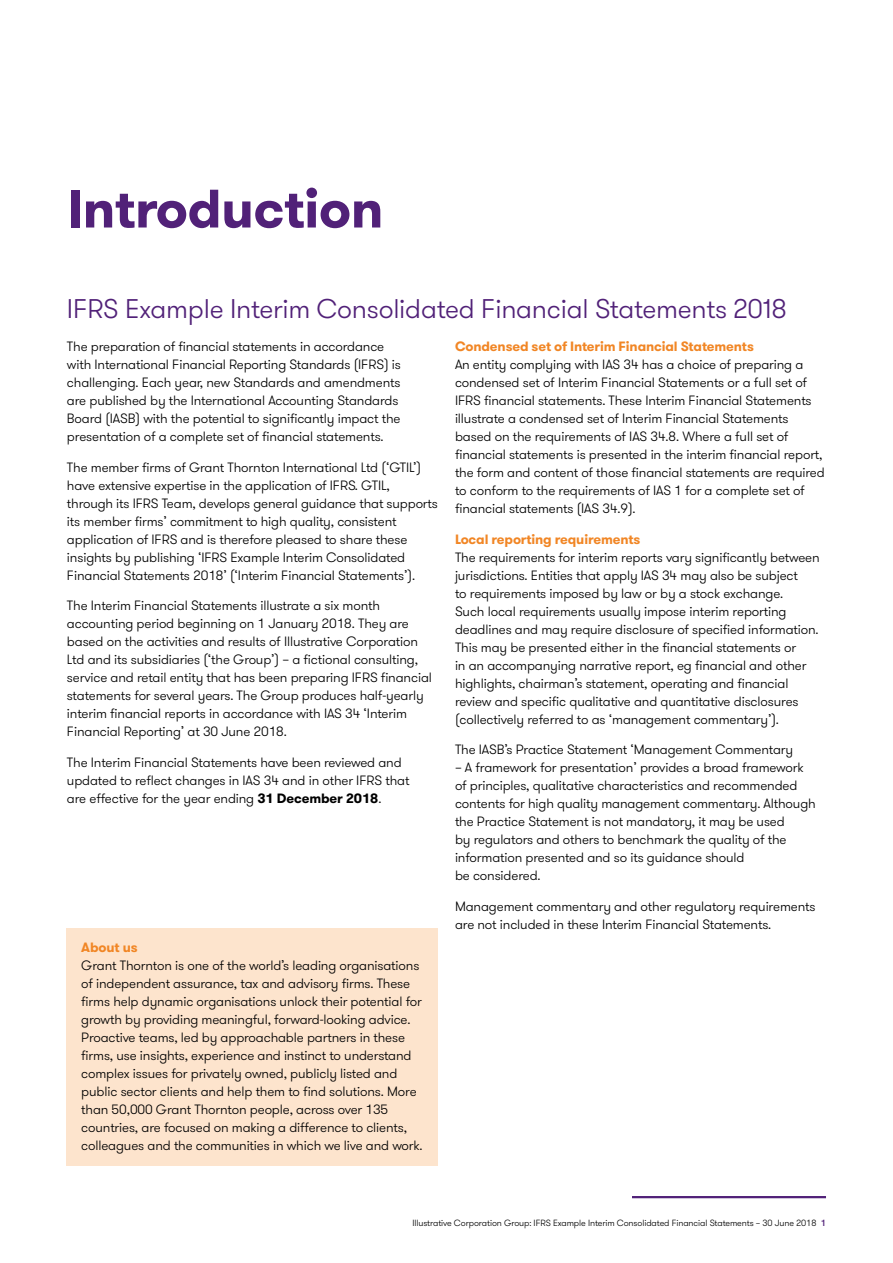
<style>
.page{position:relative;width:893px;height:1263px;background:#fff}
.page>*{position:absolute;margin:0;border:0;box-sizing:border-box;transform-origin:0 0}
.t1{font:700 54px "GT Walsheim Pro";letter-spacing:-.01em;color:#512178}
.t2{font:300 27px "GT Walsheim Pro";letter-spacing:-.01em;color:#512178}
.t3{font:300 13.5px/18px "GT Walsheim Pro";letter-spacing:-.01em;color:#000}
.t4{font:700 13.5px "GT Walsheim Pro";letter-spacing:-.01em;color:#f18625}
.t5{font:300 9px "GT Walsheim Pro";letter-spacing:-.01em;color:#000}
.s1{font-weight:700}
.s2{font-weight:500;color:#512178}
</style>
<div class="page">
<hr style="left:632px;top:1196px;width:194px;height:2px;background:#512178">
<div style="left:67px;top:928px;width:371px;height:237px;background:#fde4cd"></div>
<h1 class="t1" style="left:67px;top:173px;width:318px">Introduction</h1>
<h2 class="t2" style="left:67px;top:292px;width:721px">IFRS Example Interim Consolidated Financial Statements 2018</h2>
<p class="t3" style="left:67px;top:338px;width:335px">The preparation of financial statements in accordance with International Financial Reporting Standards (IFRS) is challenging. Each year, new Standards and amendments are published by the International Accounting Standards Board (IASB) with the potential to significantly impact the presentation of a complete set of financial statements.</p>
<p class="t3" style="left:67px;top:458px;width:372px">The member firms of Grant Thornton International Ltd (‘GTIL’) have extensive expertise in the application of IFRS. GTIL, through its IFRS Team, develops general guidance that supports its member firms’ commitment to high quality, consistent application of IFRS and is therefore pleased to share these insights by publishing ‘IFRS Example Interim Consolidated Financial Statements 2018’ (‘Interim Financial Statements’).</p>
<p class="t3" style="left:67px;top:597px;width:366px">The Interim Financial Statements illustrate a six month accounting period beginning on 1 January 2018. They are based on the activities and results of Illustrative Corporation Ltd and its subsidiaries (‘the Group’) – a fictional consulting, service and retail entity that has been preparing IFRS financial statements for several years. The Group produces half-yearly interim financial reports in accordance with IAS 34 ‘Interim Financial Reporting’ at 30 June 2018.</p>
<p class="t3" style="left:67px;top:754px;width:344px">The Interim Financial Statements have been reviewed and updated to reflect changes in IAS 34 and in other IFRS that are effective for the year ending <span class="s1">31 December 2018</span>.</p>
<p class="t4" style="left:455px;top:337px;width:300px">Condensed set of Interim Financial Statements</p>
<p class="t3" style="left:455px;top:355px;width:371px">An entity complying with IAS 34 has a choice of preparing a condensed set of Interim Financial Statements or a full set of IFRS financial statements. These Interim Financial Statements illustrate a condensed set of Interim Financial Statements based on the requirements of IAS 34.8. Where a full set of financial statements is presented in the interim financial report, the form and content of those financial statements are required to conform to the requirements of IAS 1 for a complete set of financial statements (IAS 34.9).</p>
<p class="t4" style="left:455px;top:530px;width:187px">Local reporting requirements</p>
<p class="t3" style="left:455px;top:548px;width:366px">The requirements for interim reports vary significantly between jurisdictions. Entities that apply IAS 34 may also be subject<br>to requirements imposed by law or by a stock exchange.<br>Such local requirements usually impose interim reporting deadlines and may require disclosure of specified information.<br>This may be presented either in the financial statements or<br>in an accompanying narrative report, eg financial and other highlights, chairman’s statement, operating and financial review and specific qualitative and quantitative disclosures (collectively referred to as ‘management commentary’).</p>
<p class="t3" style="left:455px;top:741px;width:340px">The IASB’s Practice Statement ‘Management Commentary</p>
<p class="t3" style="left:455px;top:759px;width:362px">– A framework for presentation’ provides a broad framework of principles, qualitative characteristics and recommended contents for high quality management commentary. Although the Practice Statement is not mandatory, it may be used<br>by regulators and others to benchmark the quality of the information presented and so its guidance should<br>be considered.</p>
<p class="t3" style="left:455px;top:898px;width:362px">Management commentary and other regulatory requirements are not included in these Interim Financial Statements.</p>
<p class="t4" style="left:81px;top:938px;width:58px">About us</p>
<p class="t3" style="left:81px;top:956px;width:343px">Grant Thornton is one of the world’s leading organisations of independent assurance, tax and advisory firms. These firms help dynamic organisations unlock their potential for growth by providing meaningful, forward-looking advice.<br>Proactive teams, led by approachable partners in these firms, use insights, experience and instinct to understand complex issues for privately owned, publicly listed and public sector clients and help them to find solutions. More than 50,000 Grant Thornton people, across over 135 countries, are focused on making a difference to clients, colleagues and the communities in which we live and work.</p>
<p class="t5" style="left:413px;top:1217px;width:415px">Illustrative Corporation Group: IFRS Example Interim Consolidated Financial Statements – 30 June 2018 <span class="s2">1</span></p>
</div>
